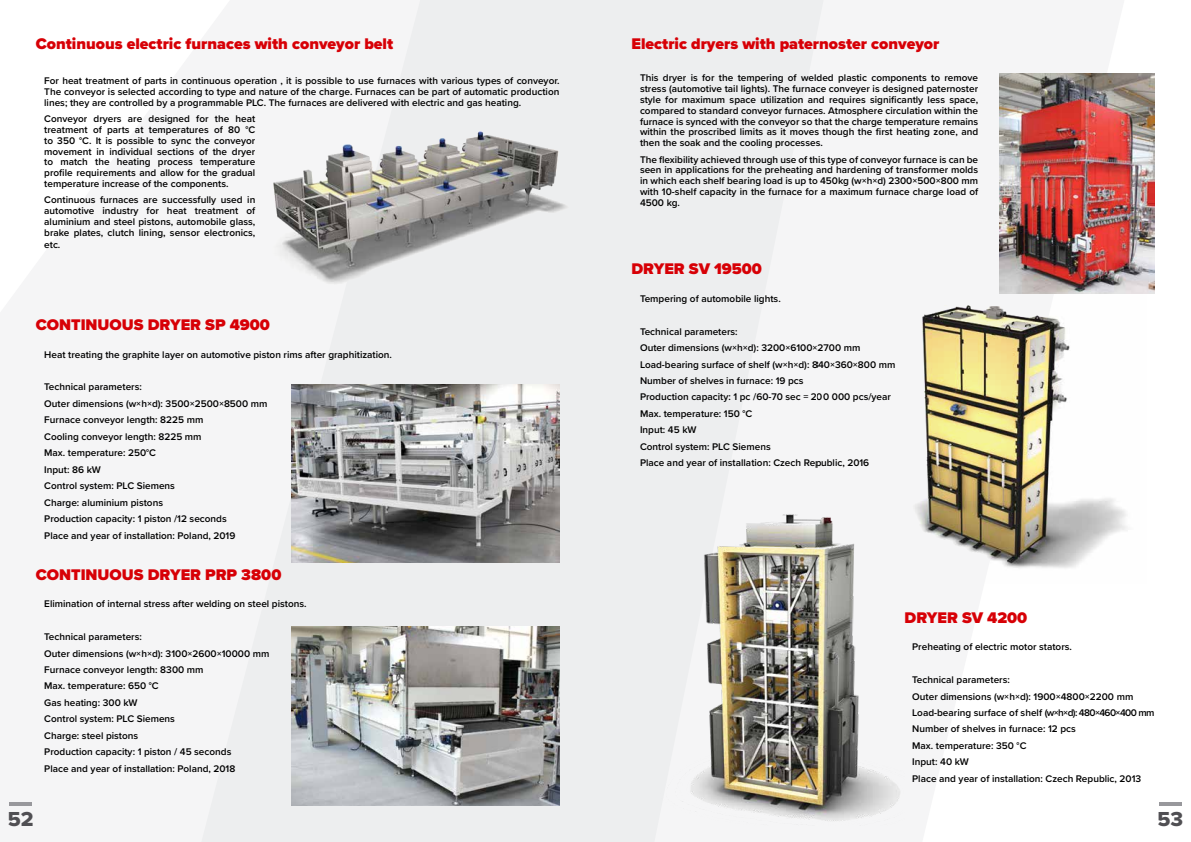
<style>
.page{position:relative;width:1191px;height:842px;background:#fff}
.page>*{position:absolute;margin:0;border:0;box-sizing:border-box;transform-origin:0 0}
.t1{font:21px "Proxima Nova Extrabld";color:#504f53}
.t2{font:900 16px "Proxima Nova";color:#d70006}
.t3{font:600 10px/16.5px "Proxima Nova";color:#000;text-align:justify}
</style>
<div class="page">
<div style="left:607px;top:0;width:224px;height:842px;background:#edeeef"></div>
<hr style="left:1158px;top:802px;width:23px;height:3px;background:#98989c">
<div style="left:201px;top:0;width:406px;height:842px;background:#edeeef"></div>
<hr style="left:9px;top:802px;width:23px;height:3px;background:#98989c">
<img style="left:818px;top:271px;width:328px;height:297px">
<img style="left:631px;top:503px;width:273px;height:322px">
<img style="left:291px;top:384px;width:268px;height:179px">
<img style="left:259px;top:115px;width:325px;height:178px">
<img style="left:999px;top:74px;width:156px;height:219px">
<img style="left:291px;top:627px;width:268px;height:178px">
<h2 class="t2" style="left:36px;top:31px;width:359px">Continuous electric furnaces with conveyor belt</h2>
<p class="t3" style="left:44px;top:75px;width:517px;line-height:10.8px">For heat treatment of parts in continuous operation , it is possible to use furnaces with various types of conveyor.<br>The conveyor is selected according to type and nature of the charge. Furnaces can be part of automatic production lines; they are controlled by a programmable PLC. The furnaces are delivered with electric and gas heating.</p>
<p class="t3" style="left:44px;top:113px;width:213px;line-height:10.8px">Conveyor dryers are designed for the heat treatment of parts at temperatures of 80 °C to 350 °C. It is possible to sync the conveyor movement in individual sections of the dryer to match the heating process temperature profile requirements and allow for the gradual temperature increase of the components.</p>
<p class="t3" style="left:44px;top:194px;width:213px;line-height:10.8px">Continuous furnaces are successfully used in automotive industry for heat treatment of aluminium and steel pistons, automobile glass, brake plates, clutch lining, sensor electronics,</p>
<p class="t3" style="left:44px;top:236px;width:18px">etc.</p>
<h2 class="t2" style="left:36px;top:313px;width:236px">CONTINUOUS DRYER SP 4900</h2>
<p class="t3" style="left:44px;top:346px;width:349px">Heat treating the graphite layer on automotive piston rims after graphitization.</p>
<p class="t3" style="left:44px;top:379px;width:225px;text-align:left">Technical parameters:<br>Outer dimensions (w×h×d): 3500×2500×8500 mm<br>Furnace conveyor length: 8225 mm<br>Cooling conveyor length: 8225 mm<br>Max. temperature: 250°C<br>Input: 86 kW<br>Control system: PLC Siemens<br>Charge: aluminium pistons<br>Production capacity: 1 piston /12 seconds<br>Place and year of installation: Poland, 2019</p>
<h2 class="t2" style="left:36px;top:563px;width:247px">CONTINUOUS DRYER PRP 3800</h2>
<p class="t3" style="left:44px;top:595px;width:264px">Elimination of internal stress after welding on steel pistons.</p>
<p class="t3" style="left:44px;top:628px;width:227px;text-align:left">Technical parameters:<br>Outer dimensions (w×h×d): 3100×2600×10000 mm<br>Furnace conveyor length: 8300 mm<br>Max. temperature: 650 °C<br>Gas heating: 300 kW<br>Control system: PLC Siemens<br>Charge: steel pistons<br>Production capacity: 1 piston / 45 seconds<br>Place and year of installation: Poland, 2018</p>
<h2 class="t2" style="left:631px;top:31px;width:309px">Electric dryers with paternoster conveyor</h2>
<p class="t3" style="left:640px;top:72px;width:340px;line-height:10.8px">This dryer is for the tempering of welded plastic components to remove stress (automotive tail lights). The furnace conveyer is designed paternoster style for maximum space utilization and requires significantly less space, compared to standard conveyor furnaces. Atmosphere circulation within the furnace is synced with the conveyor so that the charge temperature remains within the proscribed limits as it moves though the first heating zone, and then the soak and the cooling processes.</p>
<p class="t3" style="left:640px;top:154px;width:340px;line-height:10.8px">The flexibility achieved through use of this type of conveyor furnace is can be seen in applications for the preheating and hardening of transformer molds in which each shelf bearing load is up to 450kg (w×h×d) 2300×500×800 mm with 10-shelf capacity in the furnace for a maximum furnace charge load of 4500 kg.</p>
<h2 class="t2" style="left:631px;top:257px;width:132px">DRYER SV 19500</h2>
<p class="t3" style="left:640px;top:290px;width:142px">Tempering of automobile lights.</p>
<p class="t3" style="left:640px;top:323px;width:257px;text-align:left">Technical parameters:<br>Outer dimensions (w×h×d): 3200×6100×2700 mm Load-bearing surface of shelf (w×h×d): 840×360×800 mm Number of shelves in furnace: 19 pcs<br>Production capacity: 1 pc /60-70 sec = 200 000 pcs/year Max. temperature: 150 °C<br>Input: 45 kW<br>Control system: PLC Siemens<br>Place and year of installation: Czech Republic, 2016</p>
<h2 class="t2" style="left:904px;top:606px;width:124px">DRYER SV 4200</h2>
<p class="t3" style="left:912px;top:638px;width:161px">Preheating of electric motor stators.</p>
<p class="t3" style="left:912px;top:671px;width:244px;text-align:left">Technical parameters:<br>Outer dimensions (w×h×d): 1900×4800×2200 mm Load-bearing surface of shelf (w×h×d): 480×460×400 mm Number of shelves in furnace: 12 pcs<br>Max. temperature: 350 °C<br>Input: 40 kW<br>Place and year of installation: Czech Republic, 2013</p>
<h1 class="t1" style="left:8px;top:803px;width:27px">52</h1>
<h1 class="t1" style="left:1157px;top:803px;width:27px">53</h1>
</div>
